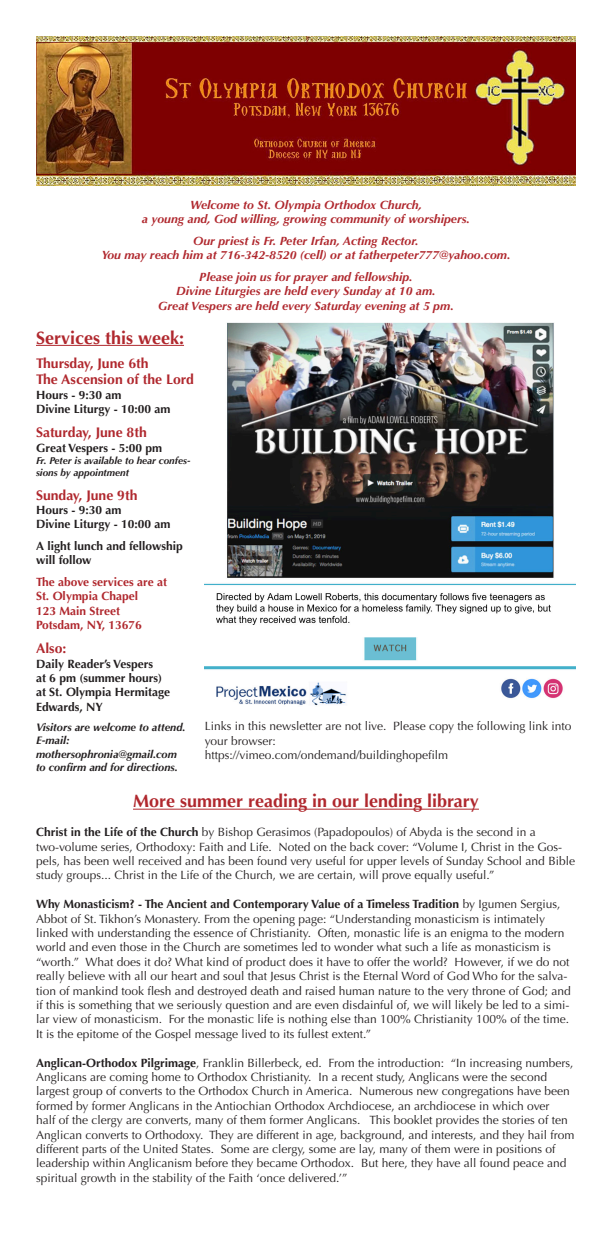
<style>
.page{position:relative;width:612px;height:1260px;background:#fff}
.page>*{position:absolute;margin:0;border:0;box-sizing:border-box;transform-origin:0 0}
.t1{font:700 18px "Optima";color:#b0282e}
.t2{font:700 14px "Optima";color:#b0282e}
.t3{font:12px/14.4px "Optima";color:#231f20}
.t4{font:italic 700 12px "Optima";color:#b0282e}
.t5{font:700 12px/14.4px "Optima";color:#231f20}
.t6{font:700 12px "Optima";color:#b0282e}
.t7{font:italic 700 11px/13.2px "Optima";color:#231f20}
.t8{font:italic 700 10px/12px "Optima";color:#231f20}
.s1{font-weight:700}
</style>
<div class="page">
<hr style="left:36px;top:345px;width:148px;height:1px;background:#b0282e">
<img style="left:36px;top:36px;width:539px;height:150px">
<hr style="left:133px;top:809px;width:346px;height:1px;background:#b0282e">
<img style="left:205px;top:323px;width:371px;height:383px">
<p class="t4" style="left:190px;top:198px;width:233px">Welcome to St. Olympia Orthodox Church,</p>
<p class="t4" style="left:142px;top:212px;width:330px">a young and, God willing, growing community of worshipers.</p>
<p class="t4" style="left:193px;top:234px;width:227px">Our priest is Fr. Peter Irfan, Acting Rector.</p>
<p class="t4" style="left:101px;top:248px;width:411px">You may reach him at 716-342-8520 (cell) or at fatherpeter777@yahoo.com.</p>
<p class="t4" style="left:199px;top:270px;width:215px">Please join us for prayer and fellowship.</p>
<p class="t4" style="left:176px;top:284px;width:261px">Divine Liturgies are held every Sunday at 10 am.</p>
<p class="t4" style="left:158px;top:299px;width:297px">Great Vespers are held every Saturday evening at 5 pm.</p>
<p class="t1" style="left:36px;top:327px;width:150px">Services this week:</p>
<p class="t2" style="left:36px;top:355px;width:114px">Thursday, June 6th</p>
<p class="t2" style="left:36px;top:371px;width:160px">The Ascension of the Lord</p>
<p class="t5" style="left:36px;top:388px;width:87px">Hours - 9:30 am</p>
<p class="t5" style="left:36px;top:402px;width:136px">Divine Liturgy - 10:00 am</p>
<p class="t2" style="left:36px;top:424px;width:112px">Saturday, June 8th</p>
<p class="t5" style="left:36px;top:440px;width:128px">Great Vespers - 5:00 pm</p>
<p class="t8" style="left:36px;top:454px;width:156px">Fr. Peter is available to hear confes&shy;sions by appointment</p>
<p class="t2" style="left:36px;top:487px;width:103px">Sunday, June 9th</p>
<p class="t5" style="left:36px;top:503px;width:87px">Hours - 9:30 am</p>
<p class="t5" style="left:36px;top:517px;width:136px">Divine Liturgy - 10:00 am</p>
<p class="t5" style="left:36px;top:539px;width:148px">A light lunch and fellowship will follow</p>
<p class="t6" style="left:36px;top:575px;width:133px">The above services are at</p>
<p class="t6" style="left:36px;top:589px;width:104px">St. Olympia Chapel</p>
<p class="t6" style="left:36px;top:604px;width:86px">123 Main Street</p>
<p class="t6" style="left:36px;top:618px;width:107px">Potsdam, NY, 13676</p>
<p class="t2" style="left:36px;top:640px;width:32px">Also:</p>
<p class="t5" style="left:36px;top:656px;width:119px">Daily Reader’s Vespers</p>
<p class="t5" style="left:36px;top:671px;width:128px">at 6 pm (summer hours)</p>
<p class="t5" style="left:36px;top:685px;width:136px">at St. Olympia Hermitage</p>
<p class="t5" style="left:36px;top:700px;width:68px">Edwards, NY</p>
<p class="t7" style="left:36px;top:721px;width:151px">Visitors are welcome to attend.<br>E-mail:</p>
<p class="t7" style="left:36px;top:747px;width:142px">mothersophronia@gmail.com</p>
<p class="t7" style="left:36px;top:760px;width:143px">to confirm and for directions.</p>
<p class="t1" style="left:133px;top:791px;width:347px">More summer reading in our lending library</p>
<p class="t3" style="left:36px;top:825px;width:541px"><span class="s1">Christ in the Life of the Church</span> by Bishop Gerasimos (Papadopoulos) of Abyda is the second in a two-volume series, Orthodoxy: Faith and Life. Noted on the back cover: “Volume I, Christ in the Gos&shy;pels, has been well received and has been found very useful for upper levels of Sunday School and Bible study groups... Christ in the Life of the Church, we are certain, will prove equally useful.”</p>
<p class="t3" style="left:36px;top:897px;width:536px"><span class="s1">Why Monasticism? - The Ancient and Contemporary Value of a Timeless Tradition</span> by Igumen Sergius, Abbot of St. Tikhon’s Monastery. From the opening page: “Understanding monasticism is intimately linked with understanding the essence of Christianity. Often, monastic life is an enigma to the modern world and even those in the Church are sometimes led to wonder what such a life as monasticism is “worth.” What does it do? What kind of product does it have to offer the world? However, if we do not really believe with all our heart and soul that Jesus Christ is the Eternal Word of God Who for the salva&shy;tion of mankind took flesh and destroyed death and raised human nature to the very throne of God; and if this is something that we seriously question and are even disdainful of, we will likely be led to a simi&shy;lar view of monasticism. For the monastic life is nothing else than 100% Christianity 100% of the time.<br>It is the epitome of the Gospel message lived to its fullest extent.”</p>
<p class="t3" style="left:36px;top:1055px;width:540px"><span class="s1">Anglican-Orthodox Pilgrimage</span>, Franklin Billerbeck, ed. From the introduction: “In increasing numbers, Anglicans are coming home to Orthodox Christianity. In a recent study, Anglicans were the second largest group of converts to the Orthodox Church in America. Numerous new congregations have been formed by former Anglicans in the Antiochian Orthodox Archdiocese, an archdiocese in which over<br>half of the clergy are converts, many of them former Anglicans. This booklet provides the stories of ten Anglican converts to Orthodoxy. They are different in age, background, and interests, and they hail from different parts of the United States. Some are clergy, some are lay, many of them were in positions of leadership within Anglicanism before they became Orthodox. But here, they have all found peace and spiritual growth in the stability of the Faith ‘once delivered.’”</p>
<p class="t3" style="left:205px;top:719px;width:368px">Links in this newsletter are not live. Please copy the following link into your browser:</p>
<p class="t3" style="left:205px;top:748px;width:245px">https://vimeo.com/ondemand/buildinghopefilm</p>
</div>
